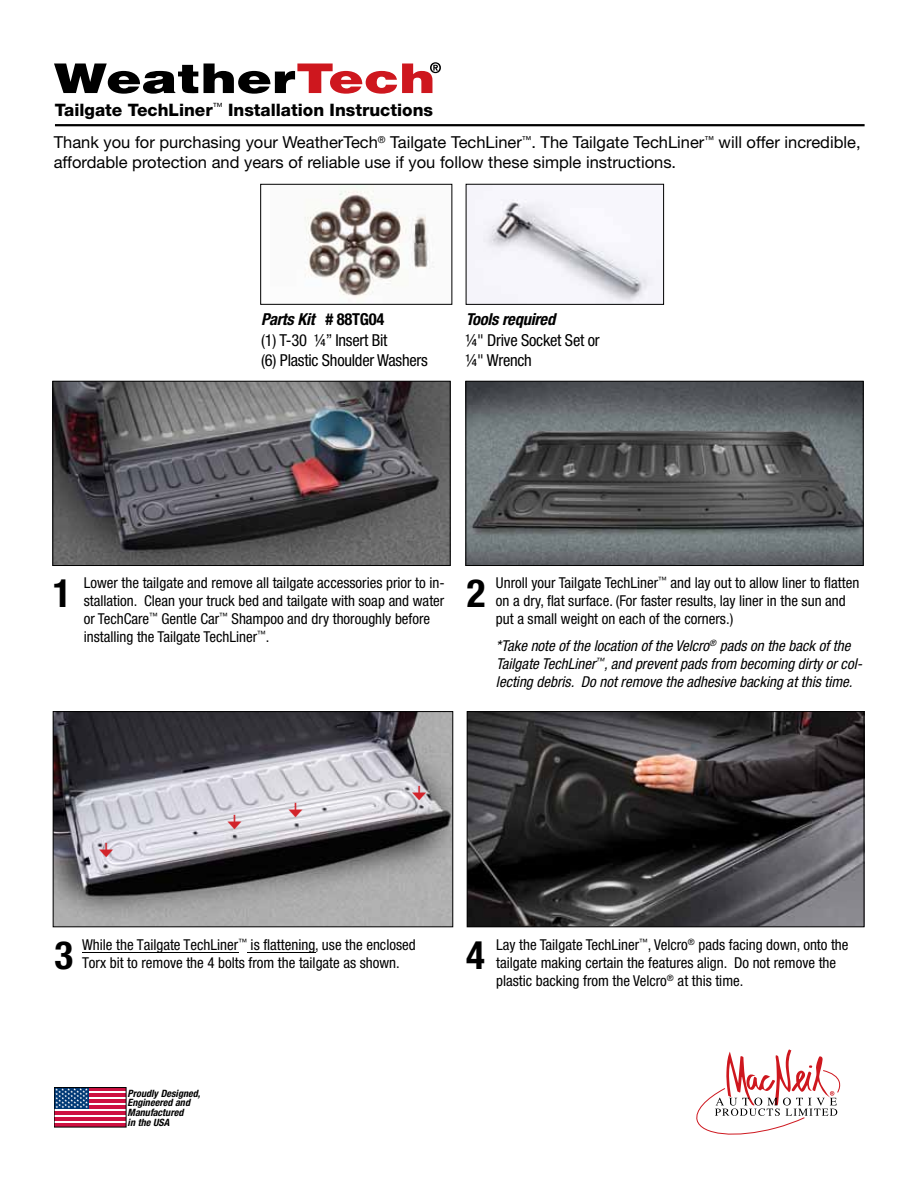
<style>
.page{position:relative;width:918px;height:1188px;background:#fff}
.page>*{position:absolute;margin:0;border:0;box-sizing:border-box;transform-origin:0 0}
.t1{font:700 condensed 39px "Helvetica Neue";color:#000}
.t2{font:25.5px "Minion Pro";color:#d2232a}
.t3{font:800 17.25px "Helvetica Neue";color:#000}
.t4{font:16.5px/19.8px "Helvetica Neue";color:#000}
.t5{font:condensed 16.5px/20.4px "Helvetica Neue";letter-spacing:-.015em;color:#000}
.t6{font:italic 700 condensed 16.5px "Helvetica Neue";letter-spacing:-.015em;color:#000}
.t7{font:condensed 15px/18px "Helvetica Neue";color:#000}
.t8{font:italic condensed 15px/18px "Helvetica Neue";color:#000}
.t9{font:italic 700 condensed 10.05px/9.8px "Helvetica Neue";color:#000}
.s1{font-weight:700;font-style:italic}
.s2{font-weight:700}
</style>
<div class="page">
<svg style="left:696px;top:1049px;width:144px;height:86px"></svg>
<div style="left:54px;top:1088px;width:72px;height:39px;background:linear-gradient(to right,#fff,#fff)"></div>
<hr style="left:89px;top:1094px;width:37px;height:3px;background:#ce1141">
<hr style="left:89px;top:1100px;width:37px;height:3px;background:#ce1141">
<hr style="left:89px;top:1106px;width:37px;height:3px;background:#ce1141">
<hr style="left:89px;top:1088px;width:37px;height:3px;background:#ce1141">
<div style="left:54px;top:1088px;width:35px;height:21px;background:#003976"></div>
<hr style="left:54px;top:1112px;width:72px;height:3px;background:#ce1141">
<hr style="left:54px;top:1118px;width:72px;height:3px;background:#ce1141">
<hr style="left:54px;top:1124px;width:72px;height:3px;background:#ce1141">
<svg style="left:56px;top:1089px;width:32px;height:19px"></svg>
<div style="left:54px;top:1087px;width:72px;height:40px;border:1px solid #000"></div>
<svg style="left:54px;top:64px;width:144px;height:30px"></svg>
<svg style="left:204px;top:62px;width:237px;height:32px"></svg>
<hr style="left:55px;top:124px;width:810px;height:2px;background:#000">
<hr style="left:247px;top:952px;width:68px;height:1px;background:#000">
<hr style="left:82px;top:952px;width:156px;height:1px;background:#000">
<img style="left:304px;top:186px;width:130px;height:112px">
<div style="left:260px;top:184px;width:192px;height:121px;border:1px solid #000"></div>
<img style="left:468px;top:186px;width:194px;height:117px">
<div style="left:466px;top:184px;width:198px;height:121px;border:1px solid #000"></div>
<img style="left:467px;top:383px;width:395px;height:181px">
<div style="left:465px;top:381px;width:399px;height:185px;border:1px solid #000"></div>
<img style="left:54px;top:383px;width:395px;height:181px">
<div style="left:52px;top:381px;width:399px;height:185px;border:1px solid #000"></div>
<img style="left:469px;top:713px;width:393px;height:212px">
<div style="left:467px;top:711px;width:397px;height:216px;border:1px solid #000"></div>
<img style="left:55px;top:713px;width:396px;height:212px">
<div style="left:53px;top:711px;width:400px;height:216px;border:1px solid #000"></div>
<p class="t3" style="left:55px;top:100px;width:380px">Tailgate TechLiner<sup>™</sup> Installation Instructions</p>
<p class="t4" style="left:54px;top:132px;width:808px">Thank you for purchasing your WeatherTech<sup>®</sup> Tailgate TechLiner<sup>™</sup>. The Tailgate TechLiner<sup>™</sup> will offer incredible, affordable protection and years of reliable use if you follow these simple instructions.</p>
<p class="t5" style="left:261px;top:309px;width:168px"><span class="s1">Parts Kit</span> <span class="s2"># 88TG04<br></span>(1) T-30 ¼” Insert Bit<br>(6) Plastic Shoulder Washers</p>
<p class="t6" style="left:466px;top:309px;width:91px">Tools required</p>
<p class="t5" style="left:465px;top:330px;width:136px;line-height:19.8px">¼" Drive Socket Set or ¼" Wrench</p>
<p class="t7" style="left:84px;top:574px;width:362px">Lower the tailgate and remove all tailgate accessories prior to in&shy;stallation. Clean your truck bed and tailgate with soap and water or TechCare<sup>™</sup> Gentle Car<sup>™</sup> Shampoo and dry thoroughly before installing the Tailgate TechLiner<sup>™</sup>.</p>
<h1 class="t1" style="left:53px;top:569px;width:20px">1</h1>
<h1 class="t1" style="left:467px;top:569px;width:20px">2</h1>
<p class="t7" style="left:496px;top:574px;width:365px">Unroll your Tailgate TechLiner<sup>™</sup> and lay out to allow liner to flatten on a dry, flat surface. (For faster results, lay liner in the sun and put a small weight on each of the corners.)</p>
<p class="t8" style="left:496px;top:637px;width:368px">*Take note of the location of the Velcro<sup>®</sup> pads on the back of the<br>Tailgate TechLiner<sup>™</sup>, and prevent pads from becoming dirty or col&shy;lecting debris. Do not remove the adhesive backing at this time.</p>
<h2 class="t2" style="left:125px;top:842px;width:18px;rotate:90deg">→</h2>
<h2 class="t2" style="left:254px;top:814px;width:18px;rotate:90deg">→</h2>
<h2 class="t2" style="left:314px;top:802px;width:18px;rotate:90deg">→</h2>
<h2 class="t2" style="left:438px;top:785px;width:18px;rotate:90deg">→</h2>
<h1 class="t1" style="left:55px;top:931px;width:20px">3</h1>
<p class="t7" style="left:82px;top:936px;width:335px">While the Tailgate TechLiner<sup>™</sup> is flattening, use the enclosed<br>Torx bit to remove the 4 bolts from the tailgate as shown.</p>
<p class="t9" style="left:128px;top:1088px;width:74px">Proudly Designed,<br>Engineered and<br>Manufactured<br>in the USA</p>
<h1 class="t1" style="left:466px;top:931px;width:20px">4</h1>
<p class="t7" style="left:496px;top:936px;width:354px">Lay the Tailgate TechLiner<sup>™</sup>, Velcro<sup>®</sup> pads facing down, onto the tailgate making certain the features align. Do not remove the plastic backing from the Velcro<sup>®</sup> at this time.</p>
</div>
